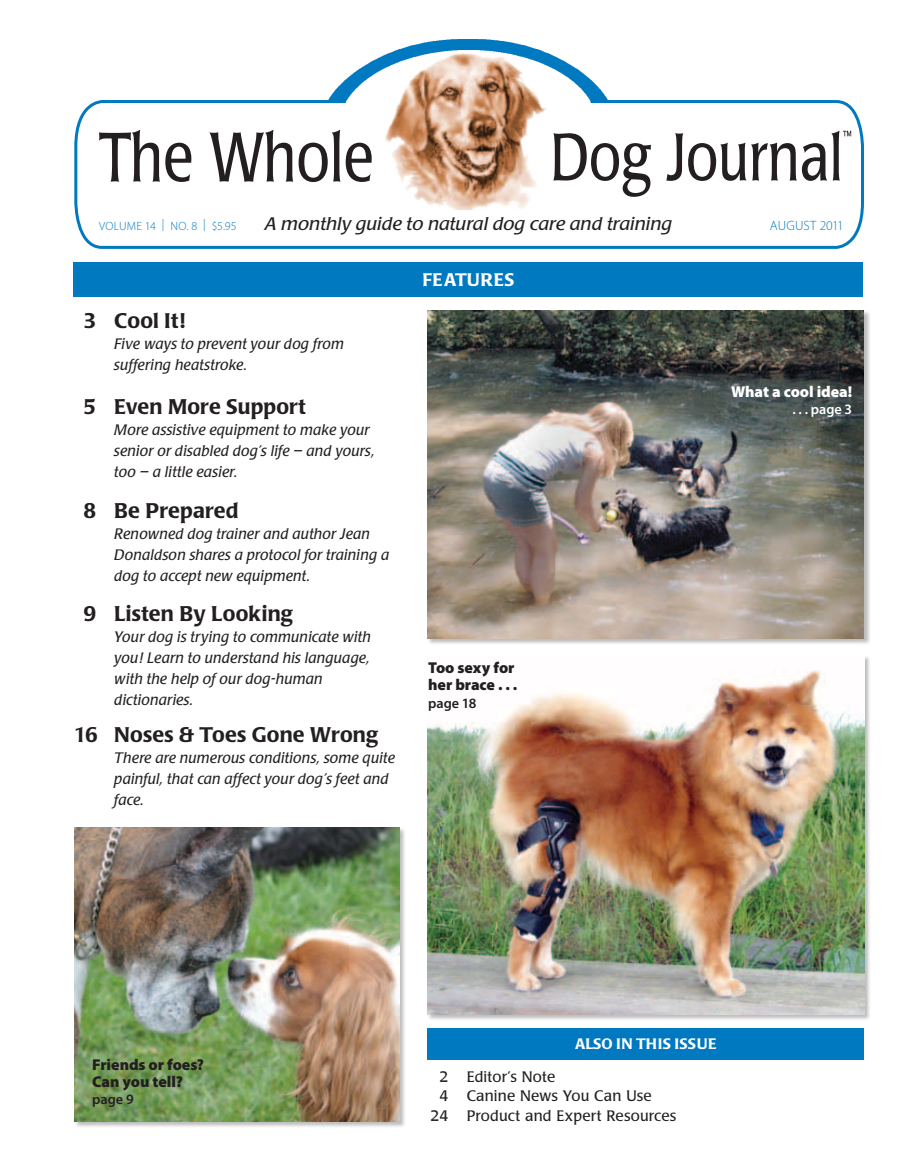
<style>
.page{position:relative;width:918px;height:1175px;background:#fff}
.page>*{position:absolute;margin:0;border:0;box-sizing:border-box;transform-origin:0 0}
.t1{font:500 21px "Poppl Laudatio";letter-spacing:.01em;color:#231f20}
.t2{font:italic 18px "Poppl Laudatio";color:#231f20;scale:1.1 1}
.t3{font:500 18px "Poppl Laudatio";letter-spacing:.04em;color:#fff}
.t4{font:900 15.75px/17.2px "Myriad Pro";letter-spacing:-.005em;color:#231f20}
.t5{font:900 15.75px "Myriad Pro";color:#fff}
.t6{font:italic 15px/21px "Poppl Laudatio";letter-spacing:.015em;color:#231f20}
.t7{font:15px "Poppl Laudatio";letter-spacing:.01em;color:#231f20}
.t8{font:500 15px "Poppl Laudatio";letter-spacing:.03em;color:#fff}
.t9{font:600 14.25px "Myriad Pro";letter-spacing:-.005em;color:#231f20}
.t10{font:600 14.25px "Myriad Pro";color:#fff}
.t11{font:300 13.5px "Myriad Pro";letter-spacing:-.005em;color:#0079c1}
.t12{font:300 12px "Myriad Pro";letter-spacing:.015em;color:#0079c1}
</style>
<div class="page">
<img style="left:329px;top:39px;width:279px;height:60px">
<div style="left:74px;top:262px;width:789px;height:35px;background:#0079c1"></div>
<svg style="left:74px;top:99px;width:790px;height:150px"></svg>
<img style="left:384px;top:45px;width:162px;height:164px">
<div style="left:428px;top:1028px;width:436px;height:31px;background:#0079c1"></div>
<div style="left:427px;top:310px;width:444px;height:335px;background:#231f20;opacity:.3"></div>
<img style="left:428px;top:310px;width:436px;height:328px">
<div style="left:427px;top:655px;width:444px;height:366px;background:#231f20;opacity:.3"></div>
<img style="left:427px;top:655px;width:438px;height:359px">
<div style="left:74px;top:827px;width:332px;height:301px;background:#231f20;opacity:.3"></div>
<img style="left:74px;top:827px;width:325px;height:294px">
<p class="t2" style="left:265px;top:214px;width:372px">A monthly guide to natural dog care and training</p>
<p class="t3" style="left:423px;top:270px;width:93px">features</p>
<p class="t12" style="left:99px;top:219px;width:139px">VOLUME 14 | NO. 8 | $5.95</p>
<p class="t11" style="left:770px;top:217px;width:75px">AUGUST 2011</p>
<h1 class="t1" style="left:83px;top:308px;width:103px">3 Cool It!</h1>
<p class="t6" style="left:114px;top:333px;width:231px">Five ways to prevent your dog from suffering heatstroke.</p>
<h1 class="t1" style="left:83px;top:395px;width:224px">5 Even More Support</h1>
<p class="t6" style="left:114px;top:420px;width:262px">More assistive equipment to make your senior or disabled dog’s life – and yours, too – a little easier.</p>
<h1 class="t1" style="left:83px;top:498px;width:157px">8 Be Prepared</h1>
<p class="t6" style="left:114px;top:523px;width:276px">Renowned dog trainer and author Jean<br>Donaldson shares a protocol for training a dog to accept new equipment.</p>
<h1 class="t1" style="left:83px;top:602px;width:211px">9 Listen By Looking</h1>
<p class="t6" style="left:114px;top:627px;width:258px">Your dog is trying to communicate with you! Learn to understand his language, with the help of our dog-human dictionaries.</p>
<h1 class="t1" style="left:74px;top:722px;width:306px">16 Noses &amp; Toes Gone Wrong</h1>
<p class="t6" style="left:114px;top:747px;width:282px">There are numerous conditions, some quite painful, that can affect your dog’s feet and face.</p>
<p class="t4" style="left:428px;top:658px;width:91px">Too sexy for her brace . . .</p>
<p class="t9" style="left:428px;top:693px;width:50px">page 18</p>
<p class="t5" style="left:731px;top:381px;width:123px">What a cool idea!</p>
<p class="t10" style="left:792px;top:400px;width:61px">. . . page 3</p>
<p class="t4" style="left:92px;top:1055px;width:113px">Friends or foes?<br>Can you tell?</p>
<p class="t9" style="left:92px;top:1090px;width:43px">page 9</p>
<p class="t8" style="left:575px;top:1035px;width:143px">also in this issue</p>
<p class="t7" style="left:439px;top:1068px;width:117px">2 Editor’s Note</p>
<p class="t7" style="left:439px;top:1087px;width:214px">4 Canine News You Can Use</p>
<p class="t7" style="left:430px;top:1107px;width:247px">24 Product and Expert Resources</p>
</div>
